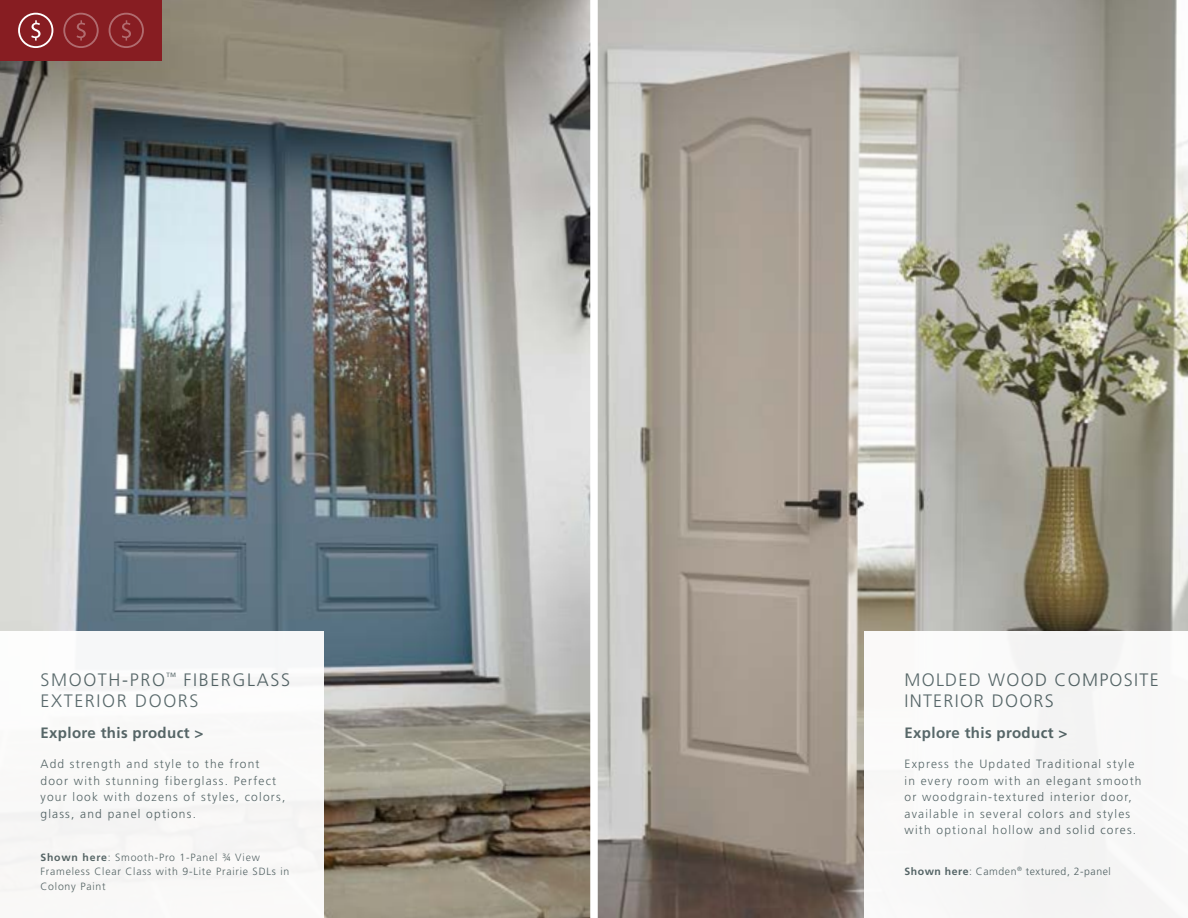
<style>
.page{position:relative;width:1188px;height:918px;background:#fff}
.page>*{position:absolute;margin:0;border:0;box-sizing:border-box;transform-origin:0 0}
.t1{font:300 18px/21px "Frutiger LT Std";letter-spacing:.08em;color:#536466}
.t2{font:700 15px "Frutiger LT Std";letter-spacing:.025em;color:#536466}
.t3{font:300 12px/16.5px "Frutiger LT Std";letter-spacing:.1em;color:#536466}
.t4{font:300 10.5px/14.2px "Frutiger LT Std";letter-spacing:.075em;color:#536466}
.t5{font:300 10.5px "Frutiger LT Std";letter-spacing:.05em;color:#536466}
.s1{font-weight:700}
</style>
<div class="page">
<img style="left:598px;top:0;width:590px;height:918px">
<img style="left:0;top:0;width:590px;height:918px">
<div style="left:864px;top:632px;width:324px;height:286px;background:#f8f8f8"></div>
<div style="left:0;top:632px;width:324px;height:286px;background:#f9f8f8"></div>
<div style="left:0;top:0;width:162px;height:61px;background:#871d22"></div>
<div style="left:18px;top:13px;width:35px;height:35px;border:2px solid #fff;border-radius:50%"></div>
<svg style="left:31px;top:20px;width:10px;height:21px"></svg>
<div style="left:63px;top:13px;width:36px;height:35px;border:2px solid #fff;border-radius:50%"></div>
<svg style="left:77px;top:20px;width:9px;height:21px"></svg>
<div style="left:109px;top:13px;width:35px;height:35px;border:2px solid #fff;border-radius:50%"></div>
<svg style="left:122px;top:20px;width:9px;height:21px"></svg>
<h1 class="t1" style="left:40px;top:669px;width:251px">SMOOTH-PRO<sup>™</sup> FIBERGLASS<br>EXTERIOR DOORS</h1>
<p class="t2" style="left:40px;top:724px;width:165px">Explore this product &gt;</p>
<p class="t3" style="left:40px;top:756px;width:246px">Add strength and style to the front door with stunning fiberglass. Perfect your look with dozens of styles, colors, glass, and panel options.</p>
<p class="t4" style="left:40px;top:851px;width:250px"><span class="s1">Shown here</span>: Smooth-Pro 1-Panel ¾ View<br>Frameless Clear Class with 9-Lite Prairie SDLs in<br>Colony Paint</p>
<h1 class="t1" style="left:904px;top:669px;width:256px">MOLDED WOOD COMPOSITE<br>INTERIOR DOORS</h1>
<p class="t2" style="left:904px;top:724px;width:165px">Explore this product &gt;</p>
<p class="t3" style="left:904px;top:756px;width:239px">Express the Updated Traditional style in every room with an elegant smooth or woodgrain-textured interior door, available in several colors and styles with optional hollow and solid cores.</p>
<p class="t5" style="left:904px;top:865px;width:208px"><span class="s1">Shown here</span>: Camden<sup>®</sup> textured, 2-panel</p>
</div>
